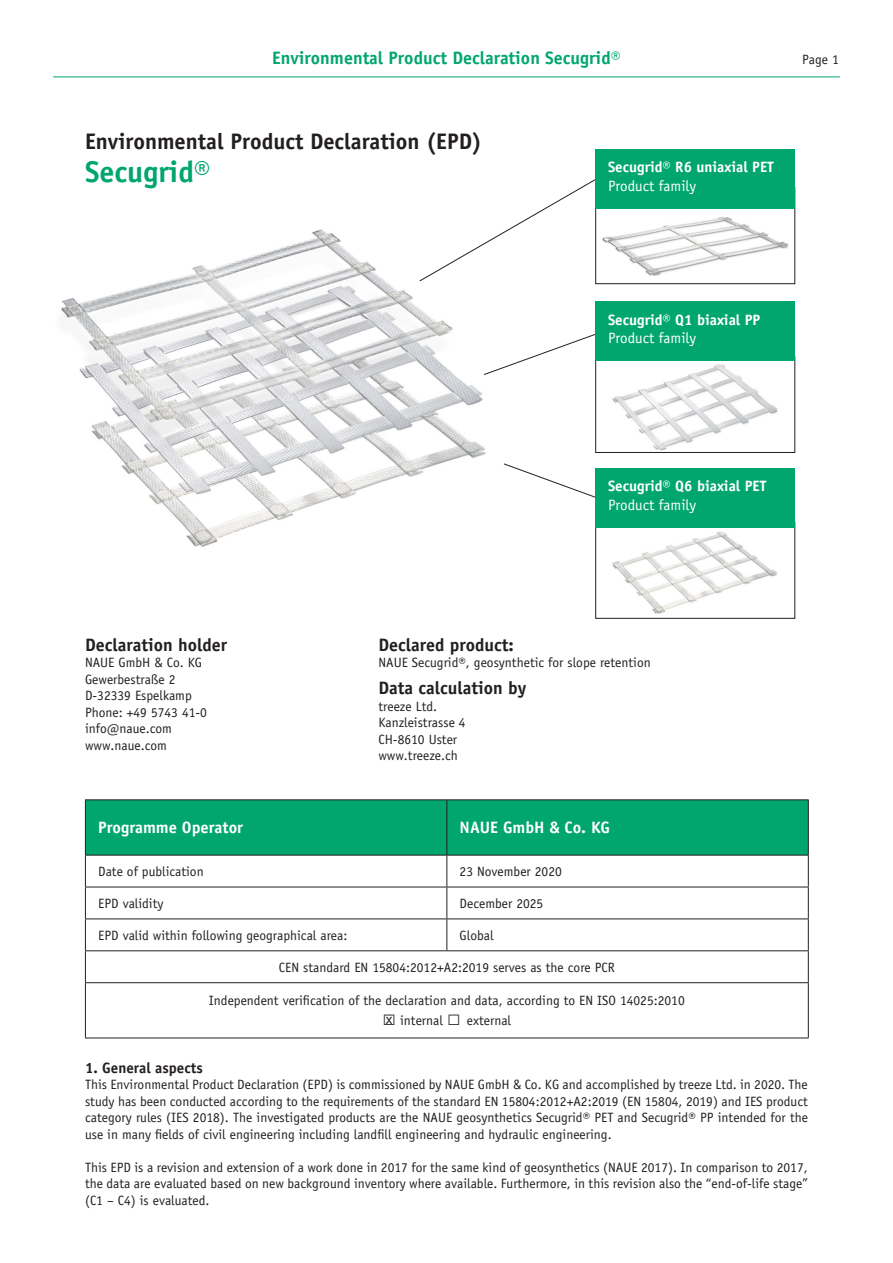
<style>
.page{position:relative;width:893px;height:1263px;background:#fff}
.page>*{position:absolute;margin:0;border:0;box-sizing:border-box;transform-origin:0 0}
.t1{font:700 30px "Officina Sans";color:#00a66e}
.t2{font:700 22.5px "Officina Sans";color:#231f20}
.t3{font:700 18px "Officina Sans";color:#231f20}
.t4{font:700 18px "Officina Sans";color:#00a66e}
.t5{font:700 16.5px "Officina Sans";color:#fff}
.t6{font:700 15px "Officina Sans";color:#fff}
.t7{font:15px "Officina Sans";color:#fff}
.t8{font:700 15px "Officina Sans";color:#231f20}
.t9{font:15px "Officina Sans";color:#231f20}
.t10{font:13.5px/16.5px "Officina Sans";color:#231f20}
.s1{font-family:"Arial";font-size:22.5px}
</style>
<div class="page">
<hr style="left:53px;top:77px;width:787px;height:1px;background:#00a66e">
<img style="left:61px;top:229px;width:425px;height:318px">
<svg style="left:419px;top:179px;width:176px;height:103px"></svg>
<svg style="left:483px;top:330px;width:112px;height:45px"></svg>
<svg style="left:503px;top:463px;width:92px;height:35px"></svg>
<img style="left:597px;top:208px;width:196px;height:68px">
<div style="left:595px;top:187px;width:200px;height:97px;border:1px solid #231f20"></div>
<div style="left:595px;top:149px;width:200px;height:59px;background:#00a66e"></div>
<img style="left:612px;top:364px;width:166px;height:87px">
<div style="left:595px;top:356px;width:200px;height:97px;border:1px solid #231f20"></div>
<div style="left:595px;top:301px;width:200px;height:60px;background:#00a66e"></div>
<img style="left:597px;top:527px;width:190px;height:87px">
<div style="left:595px;top:522px;width:200px;height:97px;border:1px solid #231f20"></div>
<div style="left:595px;top:468px;width:200px;height:59px;background:#00a66e"></div>
<div style="left:86px;top:800px;width:722px;height:55px;background:#00a66e"></div>
<hr style="left:85px;top:855px;width:1px;height:32px;background:#231f20">
<hr style="left:446px;top:855px;width:1px;height:32px;background:#231f20">
<hr style="left:808px;top:855px;width:1px;height:32px;background:#231f20">
<hr style="left:85px;top:887px;width:362px;height:1px;background:#231f20">
<hr style="left:85px;top:887px;width:1px;height:31px;background:#231f20">
<hr style="left:447px;top:887px;width:362px;height:1px;background:#231f20">
<hr style="left:446px;top:887px;width:1px;height:31px;background:#231f20">
<hr style="left:808px;top:887px;width:1px;height:31px;background:#231f20">
<hr style="left:85px;top:918px;width:362px;height:1px;background:#231f20">
<hr style="left:85px;top:919px;width:1px;height:31px;background:#231f20">
<hr style="left:447px;top:918px;width:362px;height:1px;background:#231f20">
<hr style="left:446px;top:919px;width:1px;height:31px;background:#231f20">
<hr style="left:808px;top:919px;width:1px;height:31px;background:#231f20">
<hr style="left:85px;top:950px;width:362px;height:1px;background:#231f20">
<hr style="left:85px;top:951px;width:1px;height:31px;background:#231f20">
<hr style="left:447px;top:950px;width:362px;height:1px;background:#231f20">
<hr style="left:808px;top:951px;width:1px;height:31px;background:#231f20">
<hr style="left:85px;top:982px;width:362px;height:1px;background:#231f20">
<hr style="left:85px;top:983px;width:1px;height:54px;background:#231f20">
<hr style="left:447px;top:982px;width:362px;height:1px;background:#231f20">
<hr style="left:808px;top:983px;width:1px;height:54px;background:#231f20">
<hr style="left:85px;top:1037px;width:362px;height:1px;background:#231f20">
<hr style="left:447px;top:1037px;width:362px;height:1px;background:#231f20">
<hr style="left:85px;top:799px;width:362px;height:1px;background:#231f20">
<hr style="left:85px;top:800px;width:1px;height:55px;background:#231f20">
<hr style="left:447px;top:799px;width:362px;height:1px;background:#231f20">
<hr style="left:446px;top:800px;width:1px;height:55px;background:#231f20">
<hr style="left:808px;top:800px;width:1px;height:55px;background:#231f20">
<hr style="left:85px;top:855px;width:362px;height:1px;background:#231f20">
<hr style="left:447px;top:855px;width:362px;height:1px;background:#231f20">
<h3 class="t4" style="left:272px;top:47px;width:350px">Environmental Product Declaration Secugrid®</h3>
<p class="t10" style="left:802px;top:51px;width:38px">Page 1</p>
<h2 class="t2" style="left:85px;top:127px;width:399px">Environmental Product Declaration (EPD)</h2>
<h1 class="t1" style="left:85px;top:153px;width:127px">Secugrid®</h1>
<p class="t6" style="left:608px;top:158px;width:167px">Secugrid® R6 uniaxial PET</p>
<p class="t7" style="left:608px;top:177px;width:90px">Product family</p>
<p class="t6" style="left:608px;top:310px;width:154px">Secugrid® Q1 biaxial PP</p>
<p class="t7" style="left:608px;top:330px;width:90px">Product family</p>
<p class="t6" style="left:608px;top:477px;width:160px">Secugrid® Q6 biaxial PET</p>
<p class="t7" style="left:608px;top:496px;width:90px">Product family</p>
<h3 class="t3" style="left:85px;top:633px;width:144px">Declaration holder</h3>
<p class="t10" style="left:85px;top:655px;width:123px">NAUE GmbH &amp; Co. KG<br>Gewerbestraße 2<br>D-32339 Espelkamp<br>Phone: +49 5743 41-0 info@naue.com www.naue.com</p>
<h3 class="t3" style="left:378px;top:633px;width:137px">Declared product:</h3>
<p class="t10" style="left:378px;top:655px;width:274px">NAUE Secugrid®, geosynthetic for slope retention</p>
<h3 class="t3" style="left:378px;top:677px;width:149px">Data calculation by</h3>
<p class="t10" style="left:378px;top:698px;width:89px">treeze Ltd.<br>Kanzleistrasse 4<br>CH-8610 Uster www.treeze.ch</p>
<p class="t5" style="left:98px;top:817px;width:146px">Programme Operator</p>
<p class="t5" style="left:460px;top:817px;width:152px">NAUE GmbH &amp; Co. KG</p>
<p class="t10" style="left:98px;top:863px;width:107px">Date of publication</p>
<p class="t10" style="left:460px;top:863px;width:104px">23 November 2020</p>
<p class="t10" style="left:98px;top:895px;width:67px">EPD validity</p>
<p class="t10" style="left:460px;top:895px;width:85px">December 2025</p>
<p class="t10" style="left:98px;top:927px;width:251px">EPD valid within following geographical area:</p>
<p class="t10" style="left:460px;top:927px;width:35px">Global</p>
<p class="t10" style="left:279px;top:959px;width:338px">CEN standard EN 15804:2012+A2:2019 serves as the core PCR</p>
<p class="t10" style="left:209px;top:993px;width:477px">Independent verification of the declaration and data, according to EN ISO 14025:2010</p>
<p class="t10" style="left:383px;top:1012px;width:130px"><span class="s1">□</span> internal <span class="s1">□</span> external</p>
<p class="t9" style="left:386px;top:1010px;width:8px">x</p>
<p class="t8" style="left:85px;top:1058px;width:119px">1. General aspects</p>
<p class="t10" style="left:85px;top:1076px;width:724px;text-align:justify">This Environmental Product Declaration (EPD) is commissioned by NAUE GmbH &amp; Co. KG and accomplished by treeze Ltd. in 2020. The study has been conducted according to the requirements of the standard EN 15804:2012+A2:2019 (EN 15804, 2019) and IES product category rules (IES 2018). The investigated products are the NAUE geosynthetics Secugrid® PET and Secugrid® PP intended for the use in many fields of civil engineering including landfill engineering and hydraulic engineering.</p>
<p class="t10" style="left:85px;top:1159px;width:724px;text-align:justify">This EPD is a revision and extension of a work done in 2017 for the same kind of geosynthetics (NAUE 2017). In comparison to 2017, the data are evaluated based on new background inventory where available. Furthermore, in this revision also the “end-of-life stage” (C1 – C4) is evaluated.</p>
</div>
